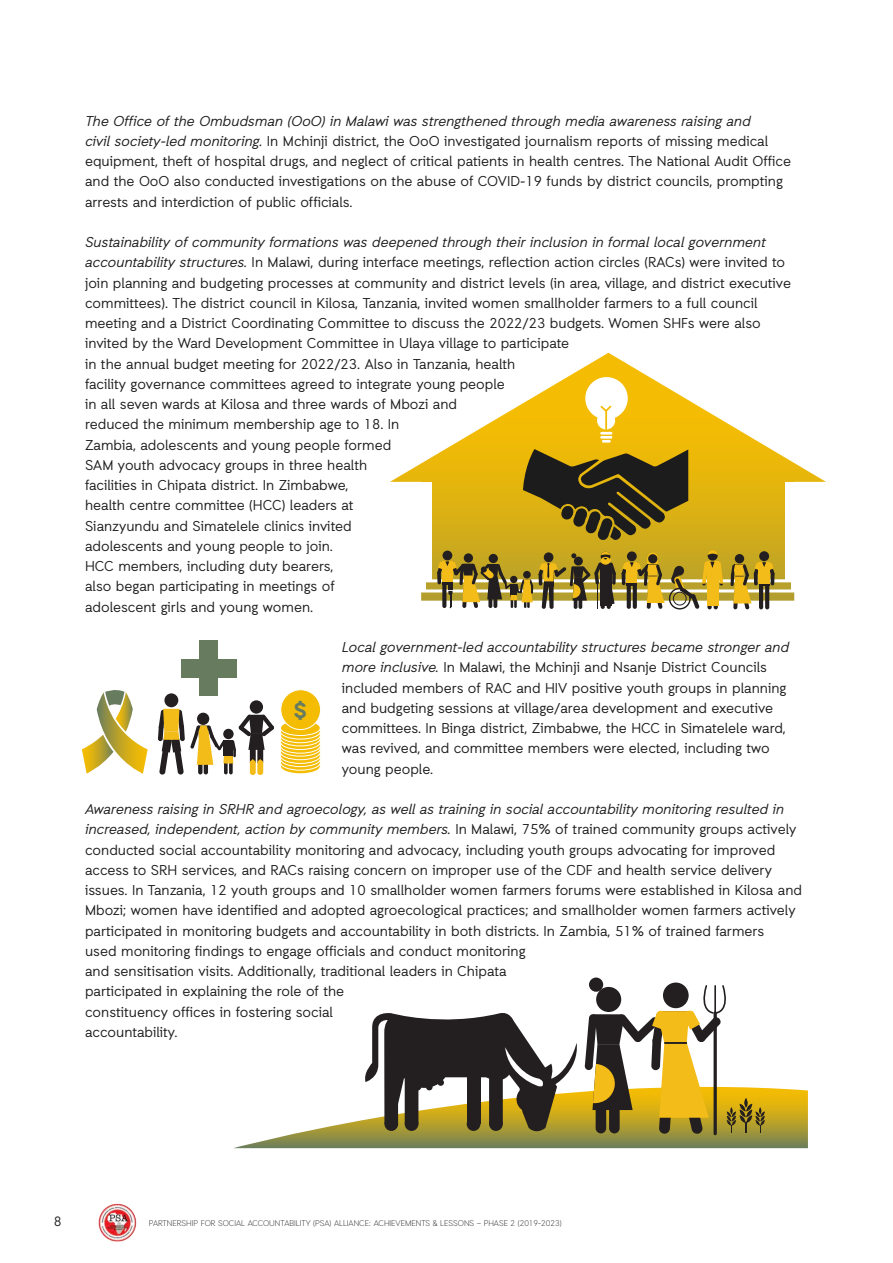
<style>
.page{position:relative;width:893px;height:1263px;background:#fff}
.page>*{position:absolute;margin:0;border:0;box-sizing:border-box;transform-origin:0 0}
.t1{font:700 23.55px "Auxilia";color:#677c5f}
.t2{font:14.25px/20.2px "Auxilia";color:#1c1c1c}
.t3{font:13.5px "Auxilia";color:#231f20}
.t4{font:300 8.25px "Auxilia";color:#231f20}
.s1{font-style:italic}
.s2{color:#1c1c1c}
</style>
<div class="page">
<img style="left:98px;top:1204px;width:38px;height:38px">
<svg style="left:390px;top:353px;width:436px;height:248px"></svg>
<svg style="left:523px;top:449px;width:165px;height:92px;background:#6c5a17"></svg>
<div style="left:585px;top:377px;width:43px;height:42px;background:#fff;border-radius:50%"></div>
<div style="left:597px;top:412px;width:18px;height:17px;background:#fff;border-radius:9px"></div>
<svg style="left:599px;top:405px;width:14px;height:38px"></svg>
<hr style="left:418px;top:589px;width:378px;height:3px;background:#fff">
<hr style="left:418px;top:579px;width:378px;height:3px;background:#fff">
<div style="left:669px;top:588px;width:22px;height:21px;border:1px solid #231f20;border-radius:50%"></div>
<div style="left:759px;top:551px;width:10px;height:10px;background:#231f20;border-radius:50%"></div>
<div style="left:735px;top:554px;width:9px;height:9px;background:#231f20;border-radius:50%"></div>
<svg style="left:730px;top:562px;width:44px;height:47px;background:#b2973f"></svg>
<div style="left:708px;top:551px;width:10px;height:10px;background:#231f20;border-radius:50%"></div>
<svg style="left:708px;top:550px;width:10px;height:5px"></svg>
<svg style="left:671px;top:561px;width:52px;height:48px;background:#bea446"></svg>
<svg style="left:437px;top:552px;width:228px;height:57px;background:#a18c42"></svg>
<div style="left:416px;top:482px;width:15px;height:98px;background:#fff"></div>
<div style="left:786px;top:482px;width:15px;height:98px;background:#fff"></div>
<div style="left:791px;top:492px;width:16px;height:98px;background:#fff"></div>
<div style="left:410px;top:492px;width:16px;height:98px;background:#fff"></div>
<div style="left:589px;top:977px;width:14px;height:15px;background:#231f20;border-radius:50%"></div>
<svg style="left:663px;top:982px;width:26px;height:26px"></svg>
<svg style="left:234px;top:984px;width:574px;height:164px"></svg>
<svg style="left:82px;top:690px;width:66px;height:84px"></svg>
<div style="left:250px;top:700px;width:13px;height:14px;background:#231f20;border-radius:50%"></div>
<div style="left:164px;top:693px;width:14px;height:14px;background:#231f20;border-radius:50%"></div>
<svg style="left:158px;top:709px;width:116px;height:66px"></svg>
<div style="left:224px;top:740px;width:9px;height:15px;background:#231f20"></div>
<svg style="left:280px;top:759px;width:40px;height:15px"></svg>
<div style="left:280px;top:758px;width:41px;height:16px;border:1px solid #fff;border-radius:50%"></div>
<svg style="left:280px;top:755px;width:40px;height:15px"></svg>
<div style="left:280px;top:755px;width:41px;height:16px;border:1px solid #fff;border-radius:50%"></div>
<svg style="left:280px;top:751px;width:40px;height:16px"></svg>
<div style="left:280px;top:751px;width:41px;height:16px;border:1px solid #fff;border-radius:50%"></div>
<svg style="left:280px;top:748px;width:40px;height:15px"></svg>
<div style="left:280px;top:748px;width:41px;height:16px;border:1px solid #fff;border-radius:50%"></div>
<svg style="left:280px;top:745px;width:40px;height:15px"></svg>
<div style="left:280px;top:744px;width:41px;height:16px;border:1px solid #fff;border-radius:50%"></div>
<svg style="left:280px;top:741px;width:40px;height:15px"></svg>
<div style="left:280px;top:741px;width:41px;height:16px;border:1px solid #fff;border-radius:50%"></div>
<svg style="left:280px;top:738px;width:40px;height:15px"></svg>
<div style="left:280px;top:738px;width:41px;height:16px;border:1px solid #fff;border-radius:50%"></div>
<svg style="left:280px;top:734px;width:40px;height:15px"></svg>
<div style="left:280px;top:734px;width:41px;height:16px;border:1px solid #fff;border-radius:50%"></div>
<svg style="left:280px;top:731px;width:40px;height:15px"></svg>
<div style="left:280px;top:730px;width:41px;height:16px;border:1px solid #fff;border-radius:50%"></div>
<svg style="left:280px;top:728px;width:40px;height:15px"></svg>
<div style="left:280px;top:727px;width:41px;height:16px;border:1px solid #fff;border-radius:50%"></div>
<svg style="left:280px;top:724px;width:40px;height:15px"></svg>
<div style="left:280px;top:723px;width:41px;height:16px;border:1px solid #fff;border-radius:50%"></div>
<svg style="left:280px;top:720px;width:40px;height:15px"></svg>
<div style="left:280px;top:720px;width:41px;height:16px;border:1px solid #fff;border-radius:50%"></div>
<div style="left:281px;top:690px;width:40px;height:39px;background:#f4bc03;border-radius:50%"></div>
<div style="left:280px;top:689px;width:41px;height:41px;border:1px solid #fff;border-radius:50%"></div>
<div style="left:200px;top:641px;width:18px;height:55px;background:#677c5f"></div>
<div style="left:181px;top:659px;width:56px;height:18px;background:#677c5f"></div>
<p class="t2" style="left:85px;top:110px;width:708px"><span class="s1">The Office of the Ombudsman (OoO) in Malawi was strengthened through media awareness raising and<br>civil society-led monitoring.</span> In Mchinji district, the OoO investigated journalism reports of missing medical equipment, theft of hospital drugs, and neglect of critical patients in health centres. The National Audit Office and the OoO also conducted investigations on the abuse of COVID-19 funds by district councils, prompting arrests and interdiction of public officials.</p>
<p class="t2" style="left:85px;top:232px;width:707px"><span class="s1">Sustainability of community formations was deepened through their inclusion in formal local government accountability structures.</span> In Malawi, during interface meetings, reflection action circles (RACs) were invited to join planning and budgeting processes at community and district levels (in area, village, and district executive committees). The district council in Kilosa, Tanzania, invited women smallholder farmers to a full council meeting and a District Coordinating Committee to discuss the 2022/23 budgets. Women SHFs were also invited by the Ward Development Committee in Ulaya village to participate<br>in the annual budget meeting for 2022/23. Also in Tanzania, health<br>facility governance committees agreed to integrate young people<br>in all seven wards at Kilosa and three wards of Mbozi and<br>reduced the minimum membership age to 18. In<br>Zambia, adolescents and young people formed<br>SAM youth advocacy groups in three health<br>facilities in Chipata district. In Zimbabwe,<br>health centre committee (HCC) leaders at<br>Sianzyundu and Simatelele clinics invited<br>adolescents and young people to join.<br>HCC members, including duty bearers,<br>also began participating in meetings of<br>adolescent girls and young women.</p>
<p class="t2" style="left:342px;top:637px;width:449px"><span class="s1">Local government-led accountability structures became stronger and more inclusive.</span> In Malawi, the Mchinji and Nsanje District Councils included members of RAC and HIV positive youth groups in planning and budgeting sessions at village/area development and executive committees. In Binga district, Zimbabwe, the HCC in Simatelele ward, was revived, and committee members were elected, including two young people.</p>
<p class="t2" style="left:85px;top:799px;width:718px"><span class="s1">Awareness raising in SRHR and agroecology, as well as training in social accountability monitoring resulted in increased, independent, action by community members.</span> In Malawi, 75% of trained community groups actively conducted social accountability monitoring and advocacy, including youth groups advocating for improved access to SRH services, and RACs raising concern on improper use of the CDF and health service delivery issues. In Tanzania, 12 youth groups and 10 smallholder women farmers forums were established in Kilosa and Mbozi; women have identified and adopted agroecological practices; and smallholder women farmers actively participated in monitoring budgets and accountability in both districts. In Zambia, 51% of trained farmers<br>used monitoring findings to engage officials and conduct monitoring<br>and sensitisation visits. Additionally, traditional leaders in Chipata<br>participated in explaining the role of the<br>constituency offices in fostering social<br>accountability.</p>
<p class="t1" style="left:294px;top:695px;width:15px">$</p>
<p class="t3" style="left:54px;top:1213px;width:9px">8</p>
<p class="t4" style="left:149px;top:1218px;width:414px">PARTNERSHIP FOR SOCIAL ACCOUNTABILITY (PSA) ALLIANCE: <span class="s2">ACHIEVEMENTS &amp; LESSONS – PHASE 2 (2019-2023)</span></p>
</div>
